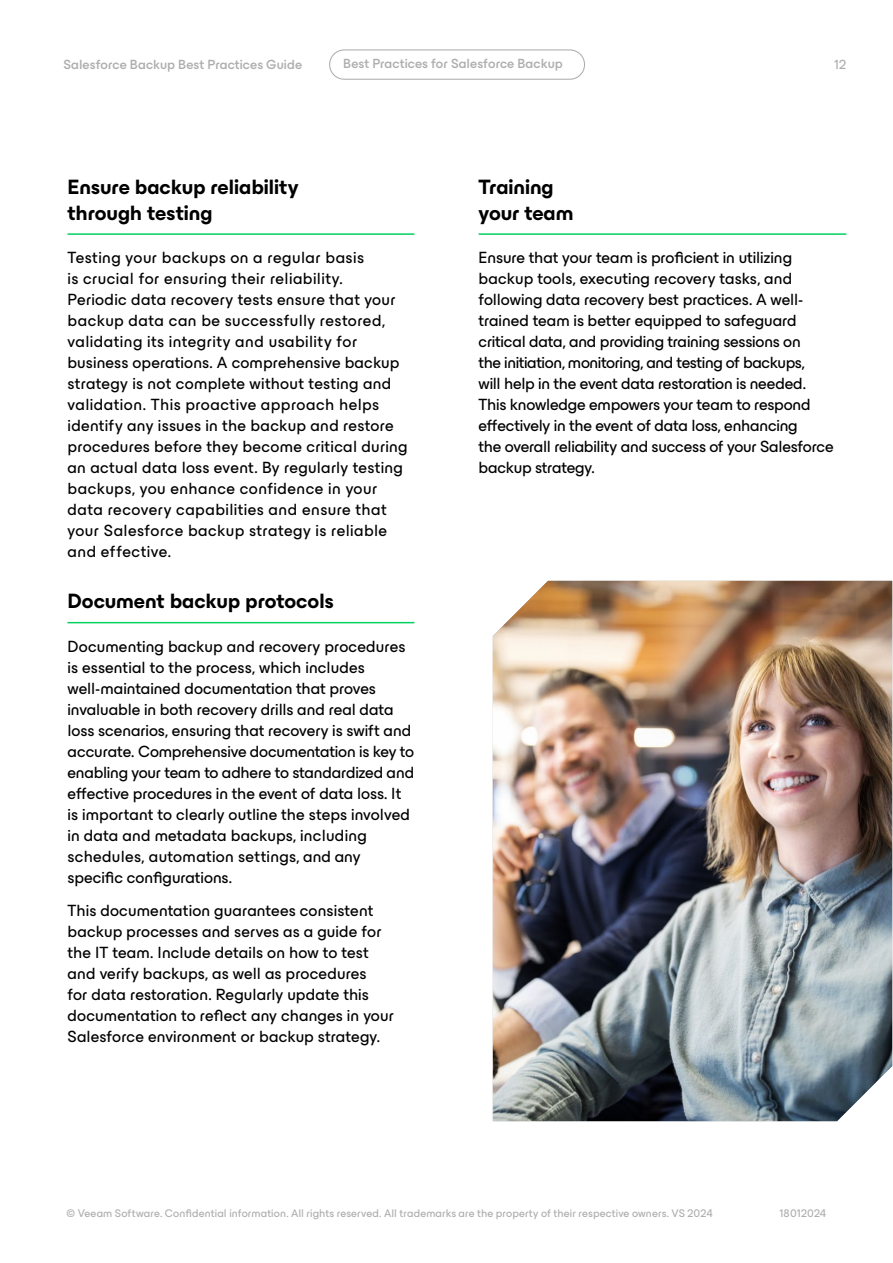
<style>
.page{position:relative;width:893px;height:1263px;background:#fff}
.page>*{position:absolute;margin:0;border:0;box-sizing:border-box;transform-origin:0 0}
.t1{font:700 21px/25.5px "ES Build";letter-spacing:-.005em;color:#000}
.t2{font:16.5px/21px "ES Build";letter-spacing:.005em;color:#000}
.t3{font:500 13.5px "ES Build";letter-spacing:.005em;color:#adacaf}
.t4{font:13.5px "ES Build";color:#adacaf}
.t5{font:11.25px "ES Build";letter-spacing:.01em;color:#adacaf}
</style>
<div class="page">
<hr style="left:68px;top:233px;width:346px;height:2px;background:#00d15f">
<hr style="left:68px;top:622px;width:346px;height:1px;background:#00d15f">
<hr style="left:479px;top:233px;width:367px;height:2px;background:#00d15f">
<img style="left:493px;top:581px;width:399px;height:540px">
<div style="left:329px;top:49px;width:256px;height:31px;border:1px solid #adacaf;border-radius:15px"></div>
<p class="t3" style="left:343px;top:53px;width:221px">Best Practices for Salesforce Backup</p>
<p class="t3" style="left:63px;top:54px;width:240px">Salesforce Backup Best Practices Guide</p>
<p class="t4" style="left:834px;top:54px;width:13px">12</p>
<p class="t1" style="left:68px;top:172px;width:233px">Ensure backup reliability through testing</p>
<p class="t2" style="left:68px;top:246px;width:342px">Testing your backups on a regular basis<br>is crucial for ensuring their reliability.<br>Periodic data recovery tests ensure that your backup data can be successfully restored, validating its integrity and usability for business operations. A comprehensive backup strategy is not complete without testing and validation. This proactive approach helps identify any issues in the backup and restore procedures before they become critical during an actual data loss event. By regularly testing backups, you enhance confidence in your data recovery capabilities and ensure that your Salesforce backup strategy is reliable and effective.</p>
<p class="t1" style="left:68px;top:586px;width:268px">Document backup protocols</p>
<p class="t2" style="left:68px;top:634px;width:348px">Documenting backup and recovery procedures is essential to the process, which includes well-maintained documentation that proves invaluable in both recovery drills and real data loss scenarios, ensuring that recovery is swift and accurate. Comprehensive documentation is key to enabling your team to adhere to standardized and effective procedures in the event of data loss. It is important to clearly outline the steps involved in data and metadata backups, including schedules, automation settings, and any specific configurations.</p>
<p class="t2" style="left:68px;top:898px;width:328px">This documentation guarantees consistent backup processes and serves as a guide for the IT team. Include details on how to test and verify backups, as well as procedures<br>for data restoration. Regularly update this documentation to reflect any changes in your Salesforce environment or backup strategy.</p>
<p class="t1" style="left:479px;top:172px;width:96px">Training your team</p>
<p class="t2" style="left:479px;top:246px;width:356px">Ensure that your team is proficient in utilizing backup tools, executing recovery tasks, and following data recovery best practices. A well&shy;trained team is better equipped to safeguard critical data, and providing training sessions on<br>the initiation, monitoring, and testing of backups,<br>will help in the event data restoration is needed.<br>This knowledge empowers your team to respond effectively in the event of data loss, enhancing<br>the overall reliability and success of your Salesforce backup strategy.</p>
<p class="t5" style="left:66px;top:1205px;width:648px">© Veeam Software. Confidential information. All rights reserved. All trademarks are the property of their respective owners. VS 2024</p>
<p class="t5" style="left:779px;top:1204px;width:48px">18012024</p>
</div>
